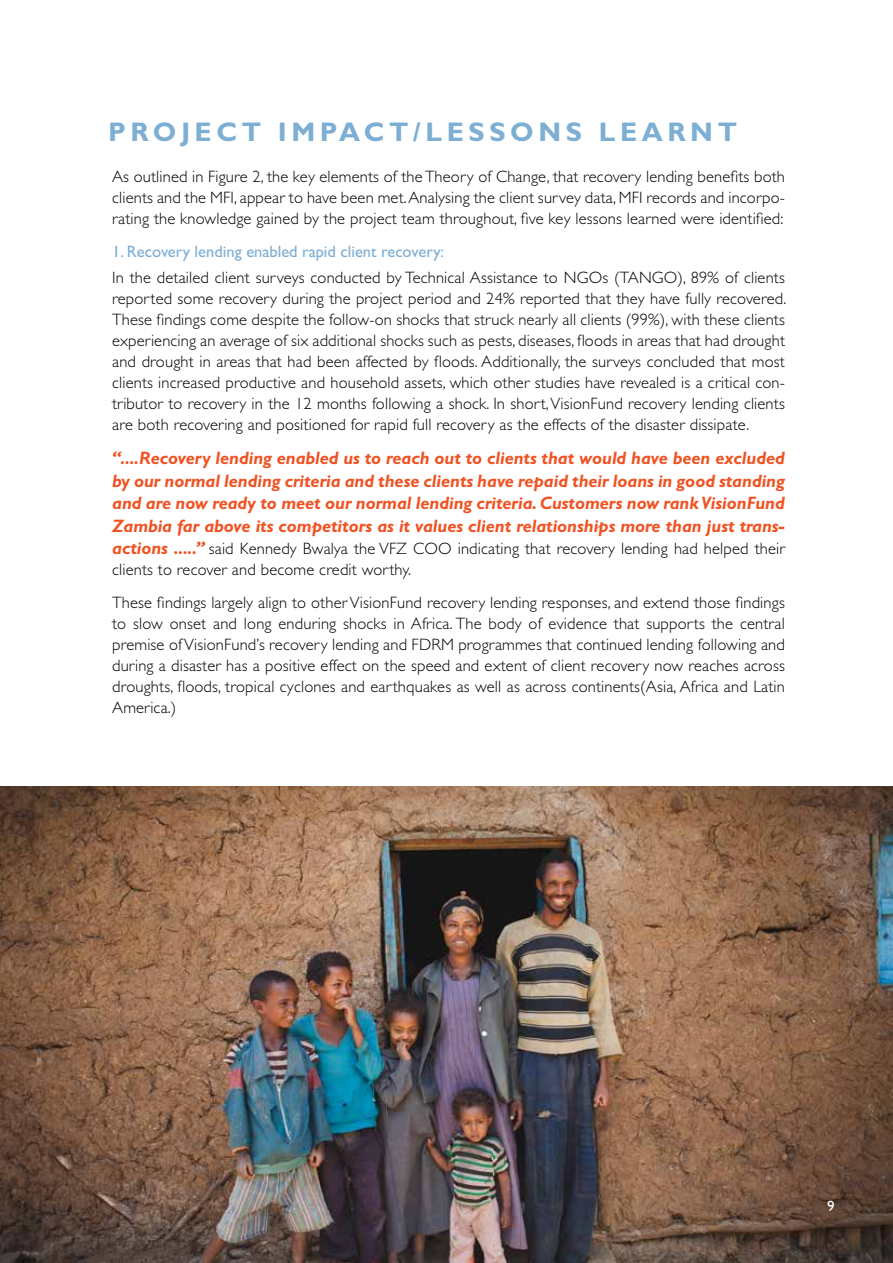
<style>
.page{position:relative;width:893px;height:1263px;background:#fff}
.page>*{position:absolute;margin:0;border:0;box-sizing:border-box;transform-origin:0 0}
.t1{font:700 27px "Gill Sans Std";letter-spacing:.17em;color:#7daed3}
.t2{font:italic 700 18px/22.5px "Gill Sans Std";letter-spacing:-.005em;color:#f05323;text-align:justify}
.t3{font:300 16.5px/21px "Gill Sans Std";letter-spacing:.01em;color:#000;text-align:justify}
.t4{font:16.5px "Gill Sans Std";color:#7daed3}
.t5{font:15px "Gill Sans Std";color:#fff}
.s1{font-weight:700;font-style:italic;font-size:18px;color:#f05323}
</style>
<div class="page">
<img style="left:0;top:786px;width:893px;height:477px">
<h1 class="t1" style="left:108px;top:116px;width:630px">PROJECT IMPACT/LESSONS LEARNT</h1>
<p class="t3" style="left:112px;top:166px;width:674px">As outlined in Figure 2, the key elements of the Theory of Change, that recovery lending benefits both clients and the MFI, appear to have been met. Analysing the client survey data, MFI records and incorpo&shy;rating the knowledge gained by the project team throughout, five key lessons learned were identified:</p>
<p class="t4" style="left:112px;top:242px;width:334px">1. Recovery lending enabled rapid client recovery:</p>
<p class="t3" style="left:112px;top:267px;width:676px">In the detailed client surveys conducted by Technical Assistance to NGOs (TANGO), 89% of clients reported some recovery during the project period and 24% reported that they have fully recovered.<br>These findings come despite the follow-on shocks that struck nearly all clients (99%), with these clients experiencing an average of six additional shocks such as pests, diseases, floods in areas that had drought and drought in areas that had been affected by floods. Additionally, the surveys concluded that most clients increased productive and household assets, which other studies have revealed is a critical con&shy;tributor to recovery in the 12 months following a shock. In short, VisionFund recovery lending clients are both recovering and positioned for rapid full recovery as the effects of the disaster dissipate.</p>
<p class="t2" style="left:112px;top:447px;width:674px">“....Recovery lending enabled us to reach out to clients that would have been excluded by our normal lending criteria and these clients have repaid their loans in good standing and are now ready to meet our normal lending criteria. Customers now rank VisionFund Zambia far above its competitors as it values client relationships more than just trans-</p>
<p class="t3" style="left:112px;top:538px;width:674px"><span class="s1">actions .....”</span> said Kennedy Bwalya the VFZ COO indicating that recovery lending had helped their clients to recover and become credit worthy.</p>
<p class="t3" style="left:112px;top:592px;width:674px">These findings largely align to other VisionFund recovery lending responses, and extend those findings to slow onset and long enduring shocks in Africa. The body of evidence that supports the central premise of VisionFund’s recovery lending and FDRM programmes that continued lending following and during a disaster has a positive effect on the speed and extent of client recovery now reaches across droughts, floods, tropical cyclones and earthquakes as well as across continents(Asia, Africa and Latin America.)</p>
<p class="t5" style="left:827px;top:1197px;width:9px">9</p>
</div>
